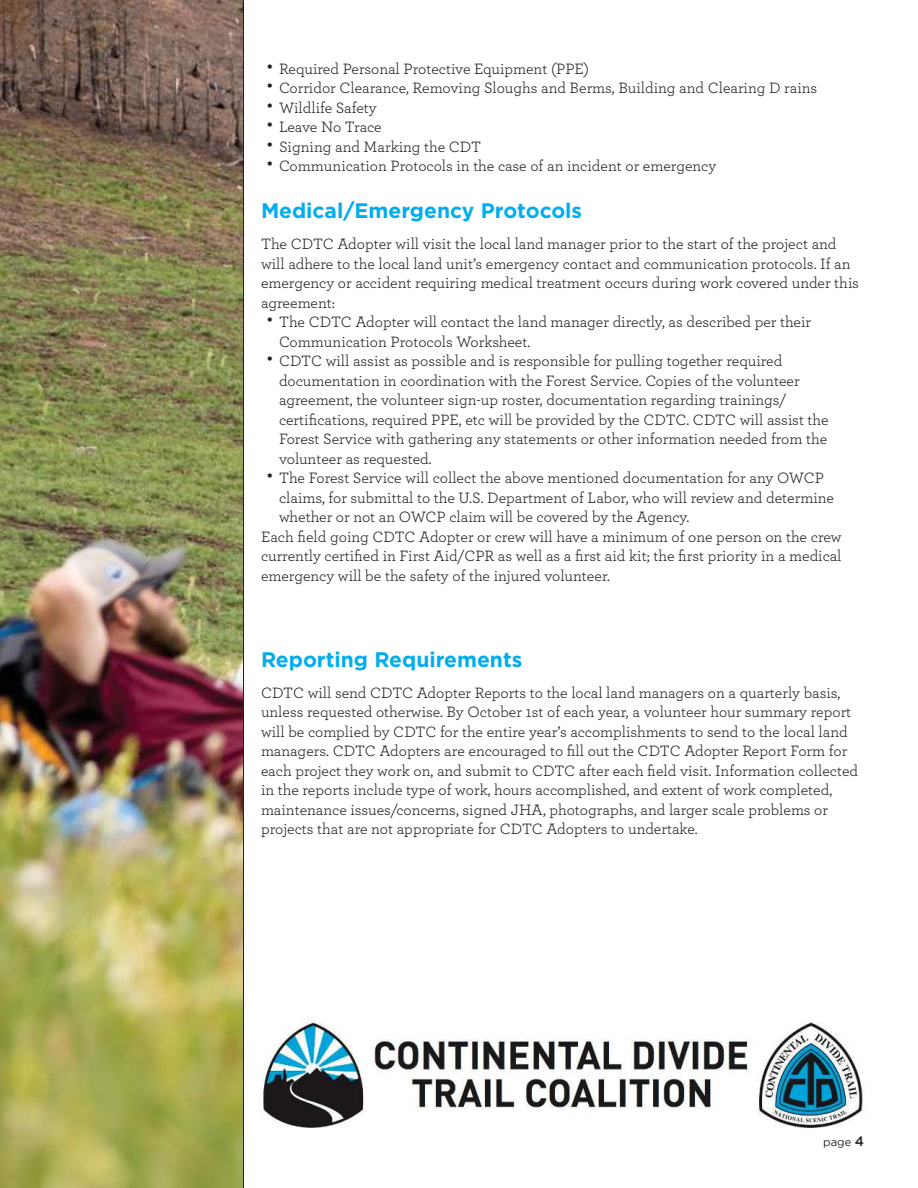
<style>
.page{position:relative;width:918px;height:1188px;background:#fff}
.page>*{position:absolute;margin:0;border:0;box-sizing:border-box;transform-origin:0 0}
.t1{font:700 21px "Gotham";color:#00adef}
.t2{font:15.75px/19.5px "Archer";color:#221f1f}
.t3{font:11.25px "Gotham";color:#221f1f}
.s1{font-weight:500;font-size:13.5px}
</style>
<div class="page">
<img style="left:0;top:0;width:243px;height:1188px">
<img style="left:262px;top:1019px;width:602px;height:108px">
<p class="t2" style="left:279px;top:59px;width:540px">Required Personal Protective Equipment (PPE)<br>Corridor Clearance, Removing Sloughs and Berms, Building and Clearing D rains Wildlife Safety<br>Leave No Trace<br>Signing and Marking the CDT<br>Communication Protocols in the case of an incident or emergency</p>
<h1 class="t1" style="left:261px;top:202px;width:323px">Medical/Emergency Protocols</h1>
<p class="t2" style="left:261px;top:235px;width:577px">The CDTC Adopter will visit the local land manager prior to the start of the project and</p>
<p class="t2" style="left:261px;top:254px;width:591px">will adhere to the local land unit’s emergency contact and communication protocols. If an</p>
<p class="t2" style="left:261px;top:274px;width:600px">emergency or accident requiring medical treatment occurs during work covered under this</p>
<p class="t2" style="left:261px;top:293px;width:76px">agreement:</p>
<p class="t2" style="left:279px;top:313px;width:534px">The CDTC Adopter will contact the land manager directly, as described per their</p>
<p class="t2" style="left:279px;top:332px;width:253px">Communication Protocols Worksheet.</p>
<p class="t2" style="left:279px;top:352px;width:505px">CDTC will assist as possible and is responsible for pulling together required</p>
<p class="t2" style="left:279px;top:371px;width:522px">documentation in coordination with the Forest Service. Copies of the volunteer</p>
<p class="t2" style="left:279px;top:391px;width:509px">agreement, the volunteer sign-up roster, documentation regarding trainings/</p>
<p class="t2" style="left:279px;top:410px;width:551px">certifications, required PPE, etc will be provided by the CDTC. CDTC will assist the</p>
<p class="t2" style="left:279px;top:430px;width:550px">Forest Service with gathering any statements or other information needed from the</p>
<p class="t2" style="left:279px;top:449px;width:154px">volunteer as requested.</p>
<p class="t2" style="left:279px;top:469px;width:546px">The Forest Service will collect the above mentioned documentation for any OWCP</p>
<p class="t2" style="left:279px;top:488px;width:557px">claims, for submittal to the U.S. Department of Labor, who will review and determine</p>
<p class="t2" style="left:279px;top:508px;width:412px">whether or not an OWCP claim will be covered by the Agency.</p>
<p class="t2" style="left:261px;top:527px;width:582px;text-align:justify">Each field going CDTC Adopter or crew will have a minimum of one person on the crew currently certified in First Aid/CPR as well as a first aid kit; the first priority in a medical emergency will be the safety of the injured volunteer.</p>
<h1 class="t1" style="left:261px;top:650px;width:263px">Reporting Requirements</h1>
<p class="t2" style="left:261px;top:683px;width:599px">CDTC will send CDTC Adopter Reports to the local land managers on a quarterly basis, unless requested otherwise. By October 1st of each year, a volunteer hour summary report will be complied by CDTC for the entire year’s accomplishments to send to the local land managers. CDTC Adopters are encouraged to fill out the CDTC Adopter Report Form for each project they work on, and submit to CDTC after each field visit. Information collected in the reports include type of work, hours accomplished, and extent of work completed, maintenance issues/concerns, signed JHA, photographs, and larger scale problems or projects that are not appropriate for CDTC Adopters to undertake.</p>
<p class="t3" style="left:823px;top:1136px;width:42px">page <span class="s1">4</span></p>
</div>
